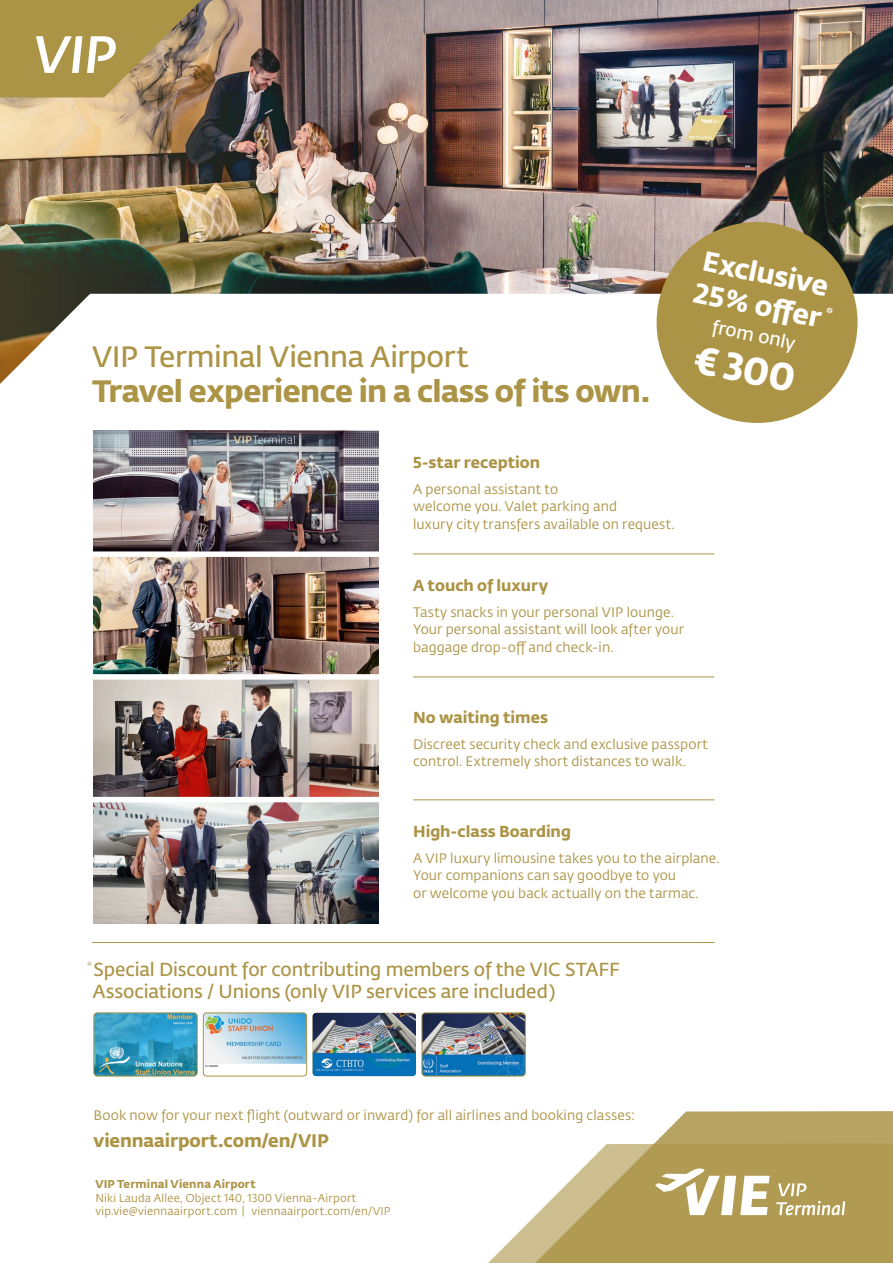
<style>
.page{position:relative;width:893px;height:1263px;background:#fff}
.page>*{position:absolute;margin:0;border:0;box-sizing:border-box;transform-origin:0 0}
.t1{font:700 38.4px "Fedra Sans VIE";color:#fff}
.t2{font:700 30.6px "Fedra Sans VIE";letter-spacing:-.02em;color:#ac9446}
.t3{font:600 29.1px "Fedra Sans VIE";letter-spacing:-.01em;color:#ac9446}
.t4{font:700 27.75px/32.4px "Fedra Sans VIE";color:#fff}
.t5{font:600 18.75px/22.5px "Fedra Sans VIE";letter-spacing:-.005em;color:#ac9446}
.t6{font:600 18.45px "Fedra Sans VIE";color:#fff}
.t7{font:700 18px "Fedra Sans VIE";letter-spacing:-.005em;color:#ac9446}
.t8{font:700 15.75px "Fedra Sans VIE";color:#ac9446}
.t9{font:13.65px/17.7px "Fedra Sans VIE";letter-spacing:.01em;color:#ac9446}
.t10{font:11.25px/13.5px "Fedra Sans VIE";letter-spacing:.015em;color:#ac9446}
.t11{font:700 11.25px "Fedra Sans VIE";letter-spacing:.015em;color:#ac9446}
</style>
<div class="page">
<img style="left:353px;top:0;width:540px;height:294px">
<img style="left:0;top:0;width:353px;height:294px">
<svg style="left:0;top:294px;width:379px;height:169px"></svg>
<img style="left:94px;top:431px;width:284px;height:492px">
<svg style="left:488px;top:1111px;width:405px;height:152px;fill:#b19a51"></svg>
<svg style="left:0;top:0;width:202px;height:97px;background:#ad9659"></svg>
<hr style="left:413px;top:554px;width:301px;height:1px;background:#ac9446">
<hr style="left:92px;top:942px;width:622px;height:1px;background:#ac9446">
<hr style="left:413px;top:676px;width:301px;height:1px;background:#ac9446">
<hr style="left:413px;top:799px;width:301px;height:1px;background:#ac9446">
<div style="left:91px;top:551px;width:290px;height:6px;background:#fff"></div>
<div style="left:91px;top:674px;width:290px;height:6px;background:#fff"></div>
<div style="left:91px;top:797px;width:290px;height:5px;background:#fff"></div>
<svg style="left:647px;top:213px;width:220px;height:210px;background:#b2a069"></svg>
<img style="left:422px;top:1013px;width:103px;height:63px">
<div style="left:422px;top:1012px;width:104px;height:64px;border:1px solid #ac9446;border-radius:3px"></div>
<img style="left:94px;top:1013px;width:103px;height:63px">
<div style="left:94px;top:1012px;width:103px;height:64px;border:1px solid #ac9446;border-radius:3px"></div>
<img style="left:203px;top:1013px;width:104px;height:63px">
<div style="left:203px;top:1012px;width:104px;height:64px;border:1px solid #ac9446;border-radius:3px"></div>
<img style="left:313px;top:1013px;width:103px;height:63px">
<svg style="left:776px;top:1183px;width:69px;height:32px;background:#c2b078"></svg>
<svg style="left:655px;top:1168px;width:115px;height:47px"></svg>
<h3 class="t3" style="left:92px;top:335px;width:378px">VIP Terminal Vienna Airport</h3>
<h2 class="t2" style="left:92px;top:367px;width:559px">Travel experience in a class of its own.</h2>
<p class="t8" style="left:413px;top:450px;width:128px">5-star reception</p>
<p class="t9" style="left:413px;top:479px;width:263px">A personal assistant to<br>welcome you. Valet parking and<br>luxury city transfers available on request.</p>
<h3 class="t4" style="left:705px;top:242px;width:141px;rotate:12deg">Exclusive<br>25% off er <sup>*</sup></h3>
<h3 class="t6" style="left:715px;top:313px;width:86px;rotate:11deg">from only</h3>
<h1 class="t1" style="left:701px;top:328px;width:104px;rotate:12deg">€ 300</h1>
<p class="t8" style="left:413px;top:573px;width:137px">A touch of luxury</p>
<p class="t9" style="left:413px;top:602px;width:272px">Tasty snacks in your personal VIP lounge.<br>Your personal assistant will look after your baggage drop-off and check-in.</p>
<p class="t8" style="left:413px;top:705px;width:136px">No waiting times</p>
<p class="t9" style="left:413px;top:734px;width:296px">Discreet security check and exclusive passport control. Extremely short distances to walk.</p>
<p class="t8" style="left:413px;top:819px;width:159px">High-class Boarding</p>
<p class="t9" style="left:413px;top:848px;width:308px">A VIP luxury limousine takes you to the airplane.<br>Your companions can say goodbye to you<br>or welcome you back actually on the tarmac.</p>
<h3 class="t5" style="left:87px;top:957px;width:534px"><sup>*</sup>Special Discount for contributing members of the VIC STAFF<br>Associations / Unions (only VIP services are included)</h3>
<p class="t9" style="left:94px;top:1106px;width:543px">Book now for your next flight (outward or inward) for all airlines and booking classes:</p>
<h3 class="t7" style="left:94px;top:1126px;width:237px">viennaairport.com/en/VIP</h3>
<p class="t11" style="left:95px;top:1175px;width:162px">VIP Terminal Vienna Airport</p>
<p class="t10" style="left:95px;top:1190px;width:297px">Niki Lauda Allee, Object 140, 1300 Vienna-Airport vip.vie@viennaairport.com | viennaairport.com/en/VIP</p>
</div>
